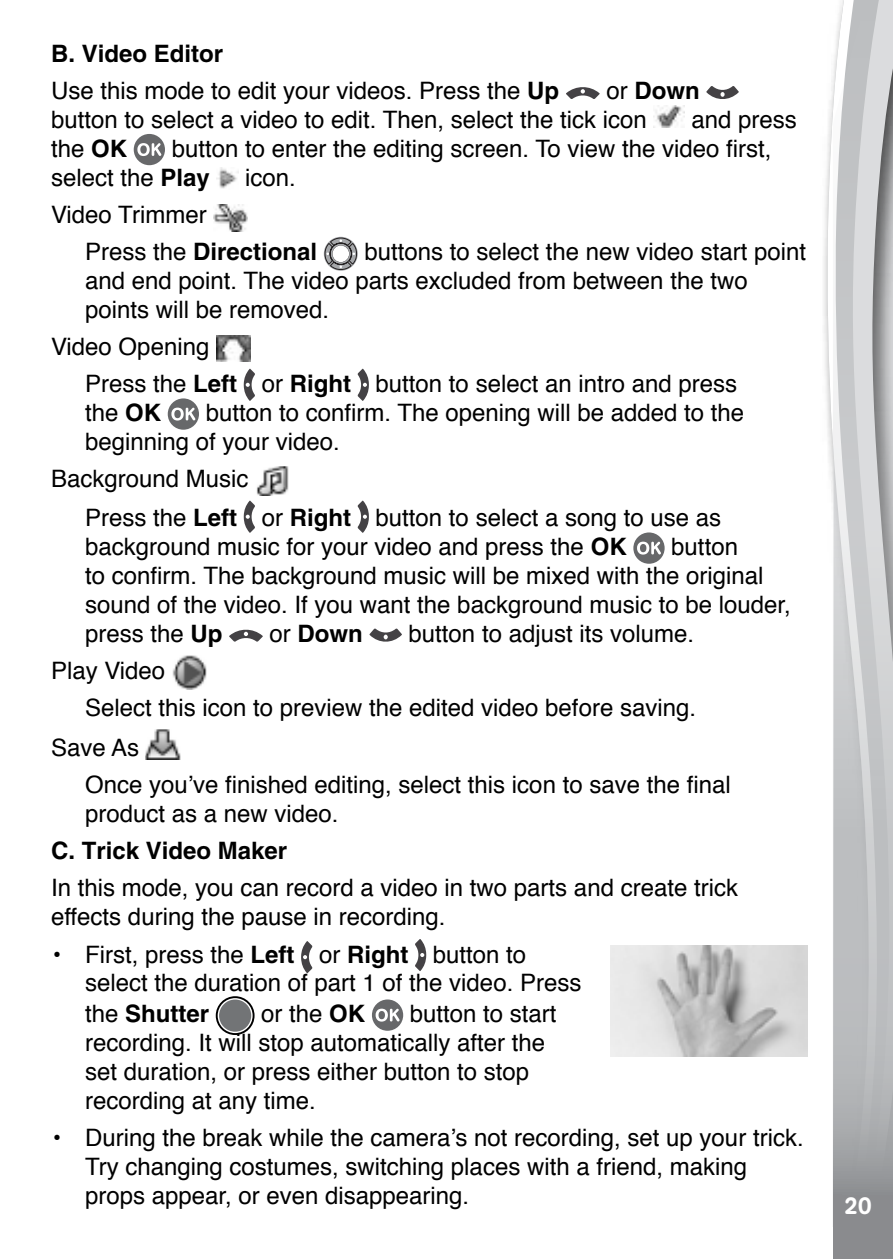
<style>
.page{position:relative;width:893px;height:1259px;background:#fff}
.page>*{position:absolute;margin:0;border:0;box-sizing:border-box;transform-origin:0 0}
.t1{font:24px/28.8px "Helvetica";color:#000}
.t2{font:700 24px "Helvetica";color:#000}
.t3{font:500 24px "AG Book Rounded";color:#fff}
.s1{font-weight:700}
.s2{font-weight:400}
</style>
<div class="page">
<div style="left:820px;top:0;width:73px;height:1259px;background:#000;opacity:.75"></div>
<svg style="left:827px;top:0;width:6px;height:1227px"></svg>
<svg style="left:833px;top:0;width:60px;height:1259px;background:#c1c3c4"></svg>
<div style="left:765px;top:1227px;width:68px;height:32px;background:#fff"></div>
<svg style="left:566px;top:87px;width:34px;height:12px"></svg>
<svg style="left:706px;top:86px;width:33px;height:13px"></svg>
<img style="left:654px;top:106px;width:31px;height:22px">
<div style="left:134px;top:134px;width:31px;height:31px;background:#67686a;border-radius:50%"></div>
<svg style="left:137px;top:143px;width:24px;height:13px"></svg>
<img style="left:216px;top:168px;width:22px;height:21px">
<img style="left:213px;top:204px;width:35px;height:27px">
<svg style="left:324px;top:236px;width:33px;height:35px"></svg>
<img style="left:216px;top:335px;width:34px;height:26px">
<svg style="left:244px;top:368px;width:11px;height:33px"></svg>
<svg style="left:357px;top:368px;width:12px;height:33px"></svg>
<div style="left:168px;top:398px;width:31px;height:32px;background:#67686a;border-radius:50%"></div>
<svg style="left:171px;top:407px;width:24px;height:13px"></svg>
<img style="left:256px;top:466px;width:32px;height:30px">
<svg style="left:244px;top:500px;width:11px;height:33px"></svg>
<svg style="left:357px;top:500px;width:12px;height:33px"></svg>
<div style="left:633px;top:532px;width:32px;height:32px;background:#67686a;border-radius:50%"></div>
<svg style="left:637px;top:541px;width:24px;height:13px"></svg>
<svg style="left:229px;top:629px;width:34px;height:13px"></svg>
<svg style="left:369px;top:628px;width:33px;height:14px"></svg>
<img style="left:172px;top:655px;width:35px;height:35px">
<img style="left:146px;top:730px;width:35px;height:30px">
<svg style="left:301px;top:941px;width:11px;height:32px"></svg>
<svg style="left:415px;top:939px;width:11px;height:32px"></svg>
<div style="left:216px;top:996px;width:39px;height:39px;border:2px solid #000;border-radius:50%"></div>
<div style="left:219px;top:999px;width:32px;height:32px;background:#727476;border-radius:50%"></div>
<div style="left:372px;top:999px;width:31px;height:31px;background:#67686a;border-radius:50%"></div>
<svg style="left:376px;top:1008px;width:24px;height:13px"></svg>
<img style="left:610px;top:945px;width:198px;height:111px">
<p class="t1" style="left:51px;top:36px;width:510px;line-height:37.2px"><span class="s1">B. Video Editor<br></span>Use this mode to edit your videos. Press the <span class="s1">Up</span></p>
<p class="t1" style="left:51px;top:78px;width:650px;text-indent:555px">or <span class="s1">Down </span>button to select a video to edit. Then, select the tick icon</p>
<p class="t1" style="left:691px;top:106px;width:107px">and press</p>
<p class="t1" style="left:51px;top:135px;width:722px;text-indent:121px">button to enter the editing screen. To view the video first, select the <span class="s1">Play</span></p>
<p class="t1" style="left:51px;top:135px;width:78px">the <span class="s1">OK</span></p>
<p class="t1" style="left:245px;top:164px;width:52px">icon.</p>
<p class="t1" style="left:85px;top:197px;width:234px;line-height:37.2px;text-indent:-34px">Video Trimmer<br>Press the <span class="s1">Directional</span></p>
<p class="t1" style="left:85px;top:239px;width:722px;text-indent:279px">buttons to select the new video start point and end point. The video parts excluded from between the two points will be removed.</p>
<p class="t1" style="left:85px;top:329px;width:654px;line-height:37.2px;text-indent:-34px">Video Opening<br>Press the <span class="s1">Left</span> or <span class="s1">Right</span> button to select an intro and press</p>
<p class="t1" style="left:85px;top:400px;width:78px">the <span class="s1">OK</span></p>
<p class="t1" style="left:85px;top:400px;width:661px;text-indent:121px">button to confirm. The opening will be added to the beginning of your video.</p>
<p class="t1" style="left:85px;top:461px;width:638px;line-height:39px;text-indent:-34px">Background Music<br>Press the <span class="s1">Left</span> or <span class="s1">Right</span> button to select a song to use as</p>
<p class="t1" style="left:85px;top:534px;width:543px">background music for your video and press the <span class="s1">OK</span></p>
<p class="t1" style="left:85px;top:534px;width:707px;text-indent:586px">button<br>to confirm. The background music will be mixed with the original sound of the video. If you want the background music to be louder, press the <span class="s1">Up</span></p>
<p class="t2" style="left:269px;top:618px;width:95px"><span class="s2">or</span> Down</p>
<p class="t1" style="left:409px;top:620px;width:287px">button to adjust its volume.</p>
<p class="t1" style="left:51px;top:658px;width:116px">Play Video</p>
<p class="t1" style="left:85px;top:695px;width:612px">Select this icon to preview the edited video before saving.</p>
<p class="t1" style="left:51px;top:734px;width:90px">Save As</p>
<p class="t1" style="left:85px;top:771px;width:647px">Once you’ve finished editing, select this icon to save the final</p>
<p class="t1" style="left:85px;top:800px;width:255px">product as a new video.</p>
<p class="t2" style="left:51px;top:836px;width:238px">C. Trick Video Maker</p>
<p class="t1" style="left:51px;top:875px;width:688px">In this mode, you can record a video in two parts and create trick effects during the pause in recording.</p>
<p class="t1" style="left:85px;top:940px;width:498px;line-height:29.7px;text-indent:-34px">• First, press the <span class="s1">Left</span> or <span class="s1">Right</span> button to select the duration of part 1 of the video. Press the <span class="s1">Shutter</span></p>
<p class="t1" style="left:261px;top:1001px;width:106px">or the <span class="s1">OK</span></p>
<p class="t1" style="left:85px;top:1001px;width:473px;text-indent:325px">button to start recording. It will stop automatically after the set duration, or press either button to stop recording at any time.</p>
<p class="t1" style="left:85px;top:1124px;width:720px;text-indent:-34px">• During the break while the camera’s not recording, set up your trick.<br>Try changing costumes, switching places with a friend, making props appear, or even disappearing.</p>
<p class="t3" style="left:844px;top:1191px;width:28px">20</p>
</div>
